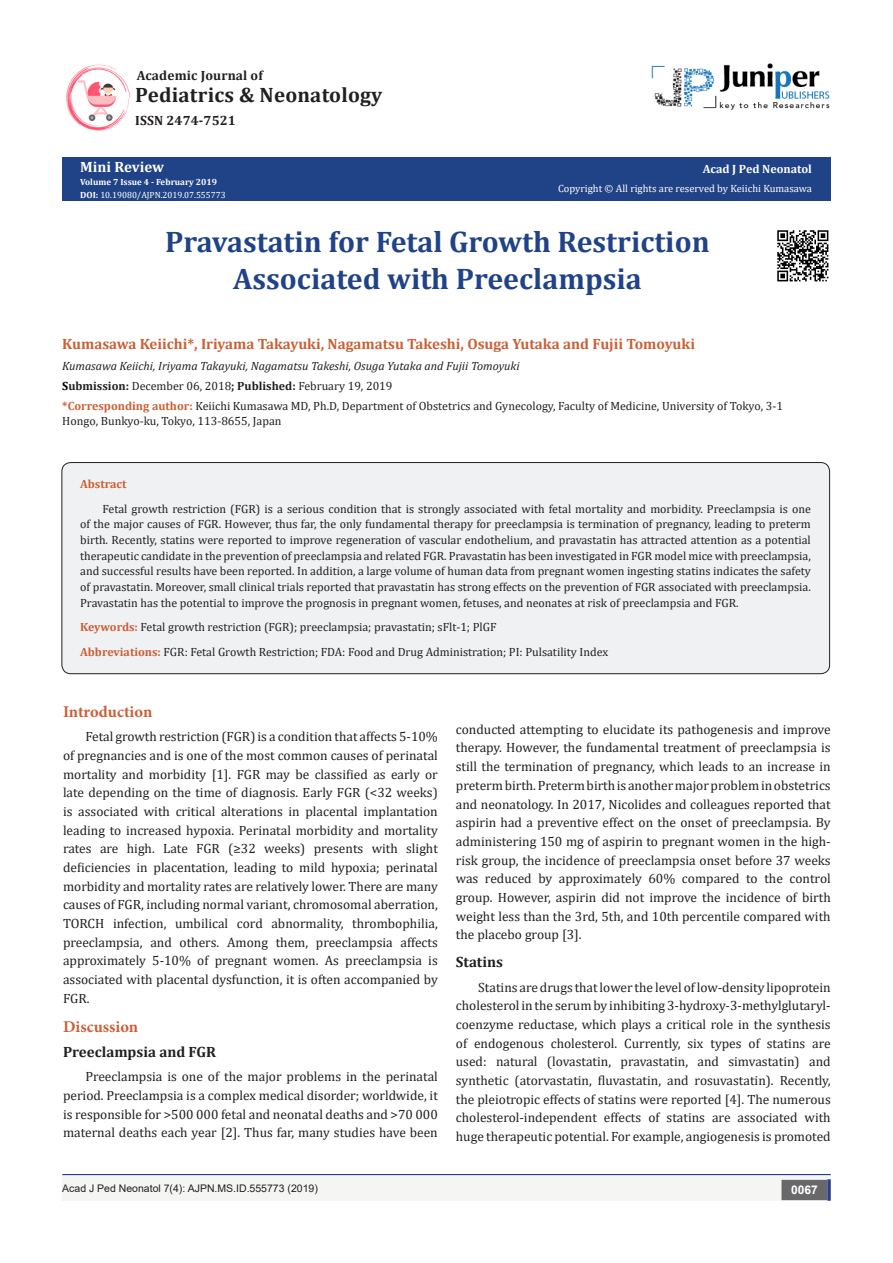
<style>
.page{position:relative;width:893px;height:1263px;background:#fff}
.page>*{position:absolute;margin:0;border:0;box-sizing:border-box;transform-origin:0 0}
.t1{font:700 29.85px/37.3px "Cambria";color:#204287;text-align:center}
.t2{font:700 20.85px "Cambria";letter-spacing:.01em;color:#231f20}
.t3{font:700 16.5px "Minion Pro";color:#ca5f37}
.t4{font:700 15px "Cambria";color:#ca6035}
.t5{font:700 15px "Cambria";color:#231f20}
.t6{font:700 15px "Cambria";color:#fffefc}
.t7{font:13.5px/18.8px "Cambria";color:#231f20;text-align:justify}
.t8{font:700 13.5px "Cambria";letter-spacing:.01em;color:#231f20}
.t9{font:12px/15.8px "Cambria";color:#231f20}
.t10{font:italic 12px "Cambria";color:#231f20}
.t11{font:700 12px "Cambria";color:#fffefc}
.t12{font:700 12px "Cambria";color:#ca5f37}
.t13{font:700 12px "Arial";color:#fff}
.t14{font:10.5px "Cambria";color:#fffefc}
.t15{font:10.5px "Arial";color:#231f20}
.t16{font:9px "Cambria";color:#fff}
.t17{font:700 9px "Cambria";color:#fffefc}
.s1{font-weight:700;color:#fffefc}
.s2{font-weight:700}
.s3{font-weight:700;color:#000}
.s4{font-weight:700;color:#ca6035}
.s5{font-weight:700;color:#ca5f37}
</style>
<div class="page">
<div style="left:62px;top:158px;width:769px;height:43px;background:#204287"></div>
<div style="left:62px;top:1175px;width:441px;height:26px;background:#f5f5f4"></div>
<img style="left:66px;top:64px;width:65px;height:67px">
<img style="left:651px;top:63px;width:179px;height:47px">
<div style="left:496px;top:1175px;width:334px;height:26px;background:#f5f5f4"></div>
<div style="left:782px;top:1180px;width:45px;height:19px;background:#68676a"></div>
<div style="left:781px;top:1180px;width:46px;height:20px;border:2px solid #68676a"></div>
<svg style="left:827px;top:1179px;width:4px;height:22px"></svg>
<hr style="left:62px;top:1174px;width:769px;height:1px;background:#253f8e">
<div style="left:62px;top:462px;width:768px;height:212px;background:#f0f1f2;border-radius:9px"></div>
<div style="left:62px;top:462px;width:768px;height:212px;border:1px solid #231f20;border-radius:9px"></div>
<img style="left:777px;top:230px;width:52px;height:52px">
<p class="t8" style="left:137px;top:66px;width:128px">Academic Journal of</p>
<p class="t2" style="left:135px;top:81px;width:249px">Pediatrics &amp; Neonatology</p>
<p class="t8" style="left:135px;top:111px;width:102px">ISSN 2474-7521</p>
<p class="t6" style="left:80px;top:156px;width:85px">Mini Review</p>
<p class="t17" style="left:80px;top:176px;width:138px">Volume 7 Issue 4 - February 2019</p>
<p class="t16" style="left:80px;top:189px;width:147px"><span class="s1">DOI</span><span class="s2">:</span> 10.19080/AJPN.2019.07.555773</p>
<p class="t11" style="left:703px;top:161px;width:111px">Acad J Ped Neonatol</p>
<p class="t14" style="left:558px;top:182px;width:255px">Copyright © All rights are reserved by Keiichi Kumasawa</p>
<p class="t1" style="left:165px;top:222px;width:546px">Pravastatin for Fetal Growth Restriction<br>Associated with Preeclampsia</p>
<p class="t4" style="left:62px;top:334px;width:634px">Kumasawa Keiichi*, Iriyama Takayuki, Nagamatsu Takeshi, Osuga Yutaka and Fujii Tomoyuki</p>
<p class="t10" style="left:62px;top:357px;width:459px">Kumasawa Keiichi, Iriyama Takayuki, Nagamatsu Takeshi, Osuga Yutaka and Fujii Tomoyuki</p>
<p class="t9" style="left:62px;top:378px;width:332px"><span class="s3">S</span><span class="s2">ubmission:</span> December 06, 2018<span class="s2">; Published:</span> February 19, 2019</p>
<p class="t9" style="left:62px;top:399px;width:722px;line-height:14.4px"><span class="s4">*Corresponding author:</span> Keiichi Kumasawa MD, Ph.D, Department of Obstetrics and Gynecology, Faculty of Medicine, University of Tokyo, 3-1<br>Hongo, Bunkyo-ku, Tokyo, 113-8655, Japan</p>
<p class="t12" style="left:80px;top:475px;width:48px">Abstract</p>
<p class="t9" style="left:80px;top:500px;width:732px;text-align:justify;text-indent:22px">Fetal growth restriction (FGR) is a serious condition that is strongly associated with fetal mortality and morbidity. Preeclampsia is one of the major causes of FGR. However, thus far, the only fundamental therapy for preeclampsia is termination of pregnancy, leading to preterm birth. Recently, statins were reported to improve regeneration of vascular endothelium, and pravastatin has attracted attention as a potential therapeutic candidate in the prevention of preeclampsia and related FGR. Pravastatin has been investigated in FGR model mice with preeclampsia, and successful results have been reported. In addition, a large volume of human data from pregnant women ingesting statins indicates the safety of pravastatin. Moreover, small clinical trials reported that pravastatin has strong effects on the prevention of FGR associated with preeclampsia.<br>Pravastatin has the potential to improve the prognosis in pregnant women, fetuses, and neonates at risk of preeclampsia and FGR.</p>
<p class="t9" style="left:80px;top:619px;width:418px"><span class="s5">Keywords:</span> Fetal growth restriction (FGR); preeclampsia; pravastatin; sFlt-1; PlGF</p>
<p class="t9" style="left:80px;top:644px;width:530px"><span class="s5">Abbreviations:</span> FGR: Fetal Growth Restriction; FDA: Food and Drug Administration; PI: Pulsatility Index</p>
<p class="t3" style="left:63px;top:700px;width:91px">Introduction</p>
<p class="t7" style="left:63px;top:727px;width:376px;text-indent:22px">Fetal growth restriction (FGR) is a condition that affects 5-10% of pregnancies and is one of the most common causes of perinatal mortality and morbidity [1]. FGR may be classified as early or late depending on the time of diagnosis. Early FGR (&lt;32 weeks) is associated with critical alterations in placental implantation leading to increased hypoxia. Perinatal morbidity and mortality rates are high. Late FGR (≥32 weeks) presents with slight deficiencies in placentation, leading to mild hypoxia; perinatal morbidity and mortality rates are relatively lower. There are many causes of FGR, including normal variant, chromosomal aberration, TORCH infection, umbilical cord abnormality, thrombophilia, preeclampsia, and others. Among them, preeclampsia affects approximately 5-10% of pregnant women. As preeclampsia is associated with placental dysfunction, it is often accompanied by FGR.</p>
<p class="t3" style="left:63px;top:1015px;width:77px">Discussion</p>
<p class="t5" style="left:63px;top:1041px;width:155px">Preeclampsia and FGR</p>
<p class="t7" style="left:63px;top:1067px;width:376px;text-indent:22px">Preeclampsia is one of the major problems in the perinatal period. Preeclampsia is a complex medical disorder; worldwide, it is responsible for &gt;500 000 fetal and neonatal deaths and &gt;70 000 maternal deaths each year [2]. Thus far, many studies have been</p>
<p class="t15" style="left:62px;top:1181px;width:257px">Acad J Ped Neonatol 7(4): AJPN.MS.ID.555773 (2019)</p>
<p class="t7" style="left:456px;top:720px;width:376px">conducted attempting to elucidate its pathogenesis and improve therapy. However, the fundamental treatment of preeclampsia is still the termination of pregnancy, which leads to an increase in preterm birth. Preterm birth is another major problem in obstetrics and neonatology. In 2017, Nicolides and colleagues reported that aspirin had a preventive effect on the onset of preeclampsia. By administering 150 mg of aspirin to pregnant women in the high&shy;risk group, the incidence of preeclampsia onset before 37 weeks was reduced by approximately 60% compared to the control group. However, aspirin did not improve the incidence of birth weight less than the 3rd, 5th, and 10th percentile compared with the placebo group [3].</p>
<p class="t5" style="left:456px;top:951px;width:49px">Statins</p>
<p class="t7" style="left:456px;top:977px;width:376px;text-indent:22px">Statins are drugs that lower the level of low-density lipoprotein cholesterol in the serum by inhibiting 3-hydroxy-3-methylglutaryl&shy;coenzyme reductase, which plays a critical role in the synthesis of endogenous cholesterol. Currently, six types of statins are used: natural (lovastatin, pravastatin, and simvastatin) and synthetic (atorvastatin, fluvastatin, and rosuvastatin). Recently, the pleiotropic effects of statins were reported [4]. The numerous cholesterol-independent effects of statins are associated with huge therapeutic potential. For example, angiogenesis is promoted</p>
<p class="t13" style="left:791px;top:1182px;width:28px">0067</p>
</div>
